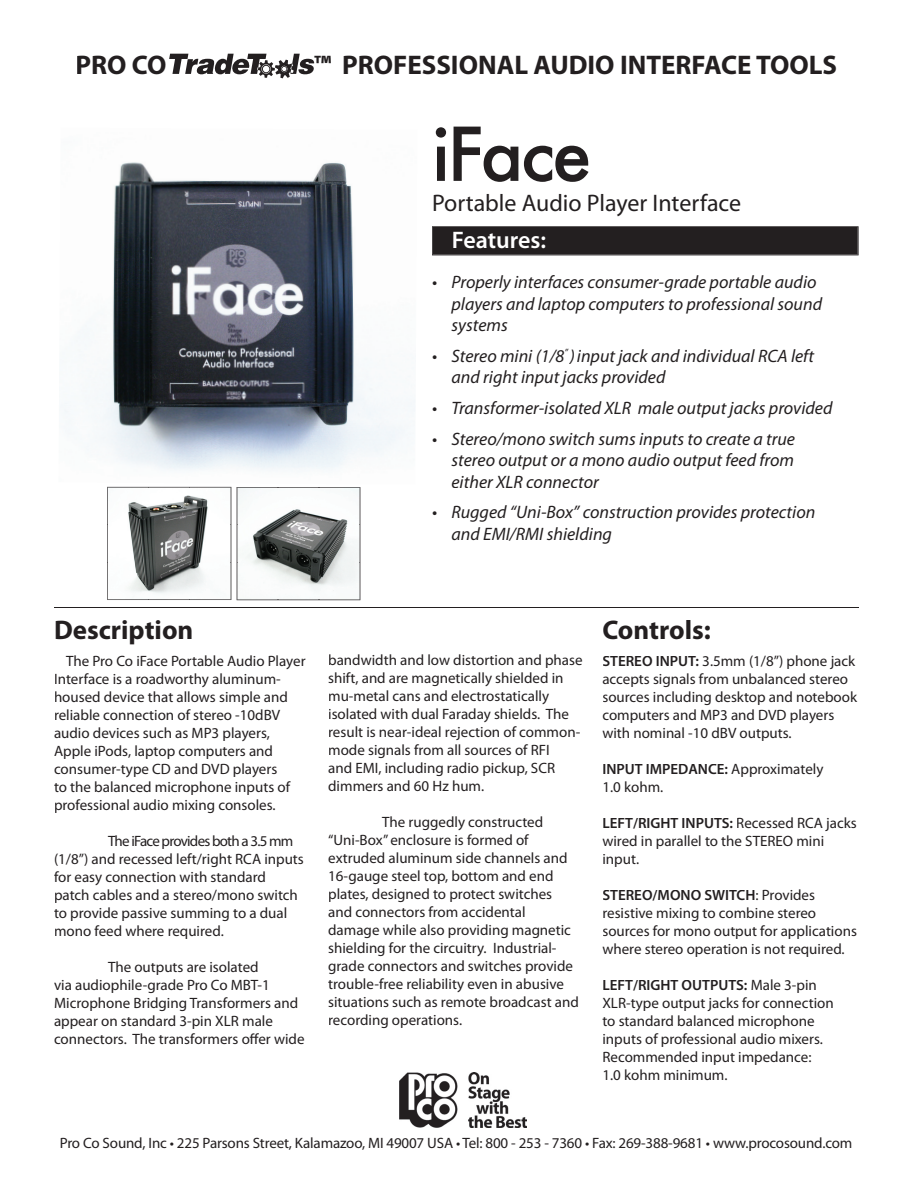
<style>
.page{position:relative;width:918px;height:1188px;background:#fff}
.page>*{position:absolute;margin:0;border:0;box-sizing:border-box;transform-origin:0 0}
.t1{font:500 72px "Futura";letter-spacing:-.04em;color:#231f20}
.t2{font:700 27px "Myriad Pro";color:#231f20}
.t3{font:24px "Myriad Pro";color:#231f20}
.t4{font:600 24px "Myriad Pro";color:#fff}
.t5{font:italic 18px/21.6px "Myriad Pro";color:#231f20}
.t6{font:15px/18px "Myriad Pro";color:#231f20}
.s1{font-weight:600}
</style>
<div class="page">
<svg style="left:432px;top:226px;width:427px;height:29px;background:#272324"></svg>
<img style="left:61px;top:162px;width:354px;height:308px">
<hr style="left:54px;top:608px;width:805px;height:1px;background:#231f20">
<img style="left:399px;top:1073px;width:127px;height:55px">
<svg style="left:278px;top:525px;width:41px;height:37px;background:#6c6e6d"></svg>
<img style="left:237px;top:487px;width:123px;height:38px">
<img style="left:237px;top:525px;width:41px;height:75px">
<img style="left:319px;top:525px;width:41px;height:37px">
<img style="left:278px;top:562px;width:82px;height:38px">
<svg style="left:107px;top:487px;width:83px;height:113px;background:#777878"></svg>
<img style="left:108px;top:487px;width:123px;height:38px">
<img style="left:108px;top:525px;width:41px;height:75px">
<img style="left:190px;top:525px;width:41px;height:37px">
<img style="left:149px;top:562px;width:82px;height:38px">
<svg style="left:169px;top:54px;width:146px;height:24px"></svg>
<h2 class="t2" style="left:75px;top:50px;width:93px">PRO CO</h2>
<h2 class="t2" style="left:314px;top:50px;width:525px">™ PROFESSIONAL AUDIO INTERFACE TOOLS</h2>
<h1 class="t1" style="left:432px;top:105px;width:161px">iFace</h1>
<h3 class="t3" style="left:432px;top:190px;width:311px">Portable Audio Player Interface</h3>
<h3 class="t4" style="left:452px;top:227px;width:96px">Features:</h3>
<p class="t5" style="left:451px;top:272px;width:372px;text-indent:-19px">• Properly interfaces consumer-grade portable audio players and laptop computers to professional sound systems</p>
<p class="t5" style="left:451px;top:345px;width:364px;text-indent:-19px">• Stereo mini (1/8<sup>”</sup> )input jack and individual RCA left and right input jacks provided</p>
<p class="t5" style="left:432px;top:398px;width:402px">• Transformer-isolated XLR male output jacks provided</p>
<p class="t5" style="left:451px;top:428px;width:345px;text-align:justify;text-indent:-19px">• Stereo/mono switch sums inputs to create a true stereo output or a mono audio output feed from either XLR connector</p>
<p class="t5" style="left:451px;top:502px;width:365px;text-indent:-19px">• Rugged “Uni-Box” construction provides protection and EMI/RMI shielding</p>
<h2 class="t2" style="left:54px;top:615px;width:141px">Description</h2>
<p class="t6" style="left:54px;top:653px;width:253px;text-indent:12px">The Pro Co iFace Portable Audio Player Interface is a roadworthy aluminum&shy;housed device that allows simple and reliable connection of stereo -10dBV audio devices such as MP3 players, Apple iPods, laptop computers and consumer-type CD and DVD players<br>to the balanced microphone inputs of professional audio mixing consoles.</p>
<p class="t6" style="left:54px;top:833px;width:251px;text-indent:54px">The iFace provides both a 3.5 mm (1/8”) and recessed left/right RCA inputs for easy connection with standard patch cables and a stereo/mono switch to provide passive summing to a dual mono feed where required.</p>
<p class="t6" style="left:54px;top:959px;width:252px;text-indent:54px">The outputs are isolated<br>via audiophile-grade Pro Co MBT-1<br>Microphone Bridging Transformers and appear on standard 3-pin XLR male connectors. The transformers offer wide</p>
<p class="t6" style="left:328px;top:652px;width:256px">bandwidth and low distortion and phase shift, and are magnetically shielded in mu-metal cans and electrostatically isolated with dual Faraday shields. The result is near-ideal rejection of common&shy;mode signals from all sources of RFI<br>and EMI, including radio pickup, SCR dimmers and 60 Hz hum.</p>
<p class="t6" style="left:328px;top:814px;width:252px;text-indent:54px">The ruggedly constructed “Uni-Box” enclosure is formed of extruded aluminum side channels and 16-gauge steel top, bottom and end plates, designed to protect switches and connectors from accidental damage while also providing magnetic shielding for the circuitry. Industrial&shy;grade connectors and switches provide trouble-free reliability even in abusive situations such as remote broadcast and recording operations.</p>
<h2 class="t2" style="left:602px;top:615px;width:110px">Controls:</h2>
<p class="t6" style="left:602px;top:653px;width:256px"><span class="s1">STEREO INPUT:</span> 3.5mm (1/8”) phone jack accepts signals from unbalanced stereo sources including desktop and notebook computers and MP3 and DVD players with nominal -10 dBV outputs.</p>
<p class="t6" style="left:602px;top:761px;width:223px"><span class="s1">INPUT IMPEDANCE:</span> Approximately<br>1.0 kohm.</p>
<p class="t6" style="left:602px;top:815px;width:256px"><span class="s1">LEFT/RIGHT INPUTS:</span> Recessed RCA jacks wired in parallel to the STEREO mini input.</p>
<p class="t6" style="left:602px;top:887px;width:256px"><span class="s1">STEREO/MONO SWITCH</span>: Provides resistive mixing to combine stereo sources for mono output for applications where stereo operation is not required.</p>
<p class="t6" style="left:602px;top:977px;width:233px"><span class="s1">LEFT/RIGHT OUTPUTS:</span> Male 3-pin<br>XLR-type output jacks for connection to standard balanced microphone inputs of professional audio mixers.<br>Recommended input impedance:<br>1.0 kohm minimum.</p>
<p class="t6" style="left:60px;top:1134px;width:794px">Pro Co Sound, Inc • 225 Parsons Street, Kalamazoo, MI 49007 USA • Tel: 800 - 253 - 7360 • Fax: 269-388-9681 • www.procosound.com</p>
</div>
